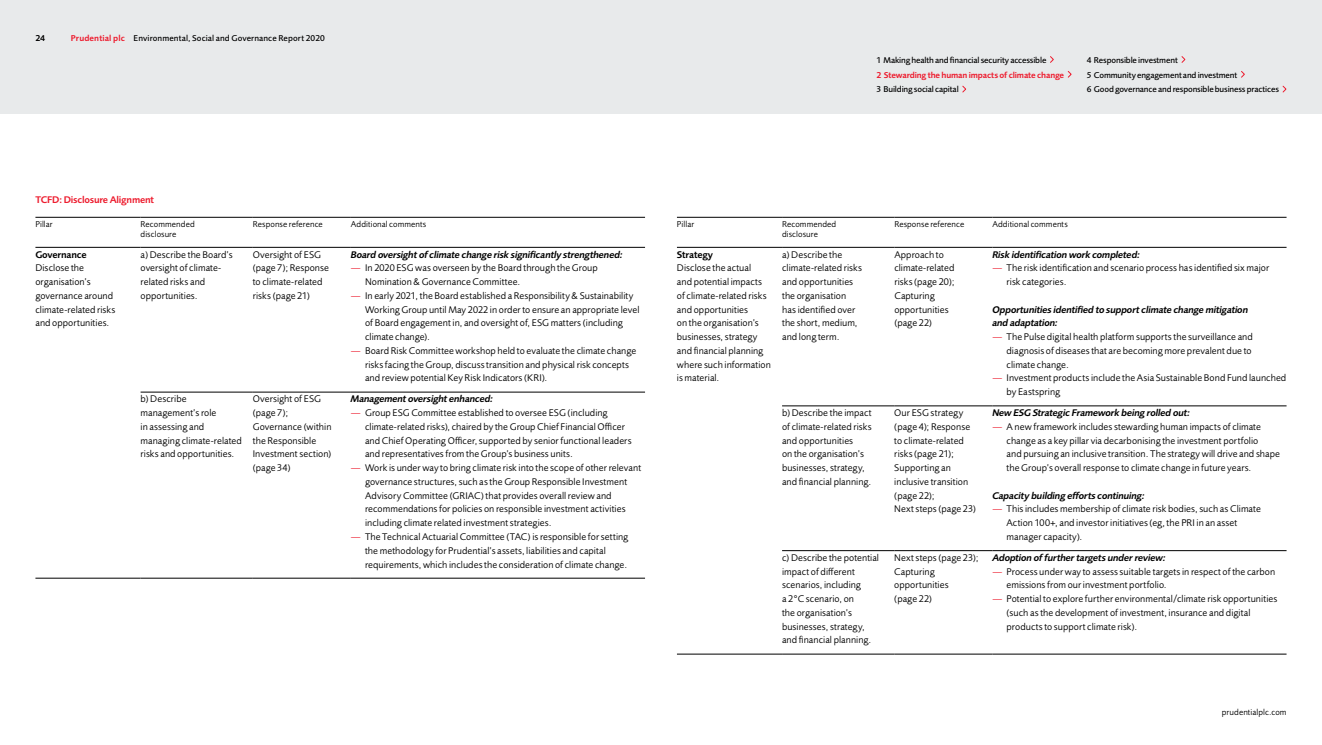
<style>
.page{position:relative;width:1322px;height:745px;background:#fff}
.page>*{position:absolute;margin:0;border:0;box-sizing:border-box;transform-origin:0 0}
.t1{font:10px/13.8px "Pru Sans OT2";letter-spacing:.005em;color:#000}
.t2{font:italic 600 10px/13.8px "Pru Sans OT2";letter-spacing:-.025em;color:#000}
.t3{font:600 10px "Pru Sans OT2";letter-spacing:-.02em;color:#ed1c2e}
.t4{font:600 10px "Pru Sans OT2";letter-spacing:-.02em;color:#000}
.t5{font:500 8.75px/14.8px "Pru Sans OT2";letter-spacing:-.01em;color:#000}
.t6{font:8.75px/10px "Pru Sans OT2";letter-spacing:.01em;color:#000}
.t7{font:500 8.75px "Pru Sans OT2";letter-spacing:.015em;color:#000}
.t8{font:600 8.75px "Pru Sans OT2";letter-spacing:-.015em;color:#ed1c2e}
.t9{font:600 8.75px "Pru Sans OT2";color:#000}
.s1{font-weight:600;color:#ed1c2e}
.s2{color:#ed1c2e}
</style>
<div class="page">
<hr style="left:35px;top:217px;width:106px;height:1px;background:#000">
<hr style="left:141px;top:217px;width:112px;height:1px;background:#000">
<hr style="left:253px;top:217px;width:98px;height:1px;background:#000">
<hr style="left:351px;top:217px;width:294px;height:1px;background:#000">
<hr style="left:35px;top:247px;width:106px;height:1px;background:#000">
<hr style="left:141px;top:247px;width:112px;height:1px;background:#000">
<hr style="left:253px;top:247px;width:98px;height:1px;background:#000">
<hr style="left:351px;top:247px;width:294px;height:1px;background:#000">
<hr style="left:141px;top:391px;width:112px;height:1px;background:#000">
<hr style="left:253px;top:391px;width:98px;height:1px;background:#000">
<hr style="left:351px;top:391px;width:294px;height:1px;background:#000">
<hr style="left:35px;top:577px;width:106px;height:1px;background:#000">
<hr style="left:141px;top:577px;width:112px;height:1px;background:#000">
<hr style="left:253px;top:577px;width:98px;height:1px;background:#000">
<hr style="left:351px;top:577px;width:294px;height:1px;background:#000">
<hr style="left:677px;top:217px;width:105px;height:1px;background:#000">
<hr style="left:782px;top:217px;width:112px;height:1px;background:#000">
<hr style="left:894px;top:217px;width:98px;height:1px;background:#000">
<hr style="left:992px;top:217px;width:294px;height:1px;background:#000">
<hr style="left:677px;top:247px;width:105px;height:1px;background:#000">
<hr style="left:782px;top:247px;width:112px;height:1px;background:#000">
<hr style="left:894px;top:247px;width:98px;height:1px;background:#000">
<hr style="left:992px;top:247px;width:294px;height:1px;background:#000">
<hr style="left:782px;top:405px;width:112px;height:1px;background:#000">
<hr style="left:894px;top:405px;width:98px;height:1px;background:#000">
<hr style="left:992px;top:405px;width:294px;height:1px;background:#000">
<hr style="left:782px;top:550px;width:112px;height:1px;background:#000">
<hr style="left:894px;top:550px;width:98px;height:1px;background:#000">
<hr style="left:992px;top:550px;width:294px;height:1px;background:#000">
<hr style="left:677px;top:653px;width:105px;height:1px;background:#000">
<hr style="left:782px;top:653px;width:112px;height:1px;background:#000">
<hr style="left:894px;top:653px;width:98px;height:1px;background:#000">
<hr style="left:992px;top:653px;width:294px;height:1px;background:#000">
<div style="left:0;top:0;width:1322px;height:113px;background:#e8eaeb"></div>
<svg style="left:1050px;top:56px;width:4px;height:7px"></svg>
<svg style="left:962px;top:85px;width:4px;height:8px"></svg>
<svg style="left:1181px;top:56px;width:4px;height:7px"></svg>
<svg style="left:1241px;top:71px;width:4px;height:7px"></svg>
<svg style="left:1282px;top:85px;width:5px;height:8px"></svg>
<svg style="left:1067px;top:71px;width:5px;height:7px"></svg>
<p class="t9" style="left:35px;top:33px;width:11px">24</p>
<p class="t7" style="left:71px;top:33px;width:255px"><span class="s1">Prudential plc</span> Environmental, Social and Governance Report 2020</p>
<p class="t5" style="left:876px;top:52px;width:171px">1 Making health and financial security accessible</p>
<p class="t5" style="left:876px;top:82px;width:84px">3 Building social capital</p>
<p class="t8" style="left:876px;top:69px;width:189px">2 Stewarding the human impacts of climate change</p>
<p class="t5" style="left:1087px;top:52px;width:194px">4 Responsible investment<br>5 Community engagement and investment<br>6 Good governance and responsible business practices</p>
<p class="t3" style="left:35px;top:194px;width:120px">TCFD: Disclosure Alignment</p>
<p class="t6" style="left:35px;top:218px;width:19px">Pillar</p>
<p class="t6" style="left:141px;top:218px;width:56px">Recommended disclosure</p>
<p class="t6" style="left:253px;top:218px;width:72px">Response reference</p>
<p class="t6" style="left:351px;top:218px;width:77px">Additional comments</p>
<p class="t4" style="left:35px;top:248px;width:53px">Governance</p>
<p class="t1" style="left:35px;top:261px;width:82px">Disclose the organisation’s governance around climate-related risks and opportunities.</p>
<p class="t1" style="left:141px;top:247px;width:94px">a) Describe the Board’s oversight of climate&shy;related risks and opportunities.</p>
<p class="t1" style="left:253px;top:247px;width:78px">Oversight of ESG (page 7); Response to climate-related risks (page 21)</p>
<p class="t2" style="left:351px;top:247px;width:273px">Board oversight of climate change risk significantly strengthened:</p>
<p class="t1" style="left:365px;top:261px;width:234px;text-indent:-14px"><span class="s2">—</span> In 2020 ESG was overseen by the Board through the Group<br>Nomination &amp; Governance Committee.</p>
<p class="t1" style="left:365px;top:288px;width:276px;text-indent:-14px"><span class="s2">—</span> In early 2021, the Board established a Responsibility &amp; Sustainability Working Group until May 2022 in order to ensure an appropriate level of Board engagement in, and oversight of, ESG matters (including climate change).</p>
<p class="t1" style="left:365px;top:343px;width:273px;text-indent:-14px"><span class="s2">—</span> Board Risk Committee workshop held to evaluate the climate change risks facing the Group, discuss transition and physical risk concepts and review potential Key Risk Indicators (KRI).</p>
<p class="t1" style="left:141px;top:392px;width:103px">b) Describe management’s role<br>in assessing and managing climate-related risks and opportunities.</p>
<p class="t1" style="left:253px;top:392px;width:80px">Oversight of ESG (page 7);<br>Governance (within the Responsible<br>Investment section) (page 34)</p>
<p class="t2" style="left:351px;top:392px;width:144px">Management oversight enhanced:</p>
<p class="t1" style="left:365px;top:405px;width:268px;text-indent:-14px"><span class="s2">—</span> Group ESG Committee established to oversee ESG (including climate‑related risks), chaired by the Group Chief Financial Officer and Chief Operating Officer, supported by senior functional leaders and representatives from the Group’s business units.</p>
<p class="t1" style="left:365px;top:460px;width:278px;text-indent:-14px"><span class="s2">—</span> Work is under way to bring climate risk into the scope of other relevant governance structures, such as the Group Responsible Investment Advisory Committee (GRIAC) that provides overall review and recommendations for policies on responsible investment activities including climate related investment strategies.</p>
<p class="t1" style="left:365px;top:529px;width:265px;text-indent:-14px"><span class="s2">—</span> The Technical Actuarial Committee (TAC) is responsible for setting the methodology for Prudential’s assets, liabilities and capital requirements, which includes the consideration of climate change.</p>
<p class="t6" style="left:677px;top:218px;width:19px">Pillar</p>
<p class="t6" style="left:782px;top:218px;width:56px">Recommended disclosure</p>
<p class="t6" style="left:894px;top:218px;width:72px">Response reference</p>
<p class="t6" style="left:992px;top:218px;width:77px">Additional comments</p>
<p class="t4" style="left:677px;top:248px;width:38px">Strategy</p>
<p class="t1" style="left:677px;top:261px;width:95px">Disclose the actual<br>and potential impacts of climate-related risks and opportunities<br>on the organisation’s businesses, strategy and financial planning where such information is material.</p>
<p class="t1" style="left:782px;top:247px;width:82px">a) Describe the climate-related risks and opportunities the organisation has identified over the short, medium, and long term.</p>
<p class="t1" style="left:894px;top:247px;width:62px">Approach to climate-related risks (page 20);<br>Capturing opportunities (page 22)</p>
<p class="t2" style="left:992px;top:247px;width:149px">Risk identification work completed:</p>
<p class="t1" style="left:1006px;top:261px;width:264px;text-indent:-14px"><span class="s2">—</span> The risk identification and scenario process has identified six major risk categories.</p>
<p class="t2" style="left:992px;top:302px;width:257px">Opportunities identified to support climate change mitigation and adaptation:</p>
<p class="t1" style="left:1006px;top:330px;width:248px;text-align:justify;text-indent:-14px"><span class="s2">—</span> The Pulse digital health platform supports the surveillance and diagnosis of diseases that are becoming more prevalent due to climate change.</p>
<p class="t1" style="left:1006px;top:371px;width:281px;text-indent:-14px"><span class="s2">—</span> Investment products include the Asia Sustainable Bond Fund launched by Eastspring</p>
<p class="t1" style="left:782px;top:405px;width:91px">b) Describe the impact of climate-related risks and opportunities<br>on the organisation’s businesses, strategy, and financial planning.</p>
<p class="t1" style="left:894px;top:405px;width:83px">Our ESG strategy (page 4); Response to climate-related risks (page 21);<br>Supporting an inclusive transition (page 22);<br>Next steps (page 23)</p>
<p class="t2" style="left:992px;top:405px;width:199px">New ESG Strategic Framework being rolled out:</p>
<p class="t1" style="left:1006px;top:419px;width:275px;text-indent:-14px"><span class="s2">—</span> A new framework includes stewarding human impacts of climate change as a key pillar via decarbonising the investment portfolio<br>and pursuing an inclusive transition. The strategy will drive and shape the Group’s overall response to climate change in future years.</p>
<p class="t2" style="left:992px;top:488px;width:154px">Capacity building efforts continuing:</p>
<p class="t1" style="left:1006px;top:502px;width:256px;text-indent:-14px"><span class="s2">—</span> This includes membership of climate risk bodies, such as Climate<br>Action 100+, and investor initiatives (eg, the PRI in an asset manager capacity).</p>
<p class="t1" style="left:782px;top:550px;width:99px">c) Describe the potential impact of different scenarios, including<br>a 2°C scenario, on<br>the organisation’s businesses, strategy, and financial planning.</p>
<p class="t1" style="left:894px;top:550px;width:86px">Next steps (page 23);<br>Capturing opportunities<br>(page 22)</p>
<p class="t2" style="left:992px;top:550px;width:175px">Adoption of further targets under review:</p>
<p class="t1" style="left:1006px;top:564px;width:270px;text-indent:-14px"><span class="s2">—</span> Process under way to assess suitable targets in respect of the carbon emissions from our investment portfolio.</p>
<p class="t1" style="left:1006px;top:591px;width:272px;text-indent:-14px"><span class="s2">—</span> Potential to explore further environmental/climate risk opportunities (such as the development of investment, insurance and digital products to support climate risk).</p>
<p class="t6" style="left:1222px;top:706px;width:66px">prudentialplc.com</p>
</div>
